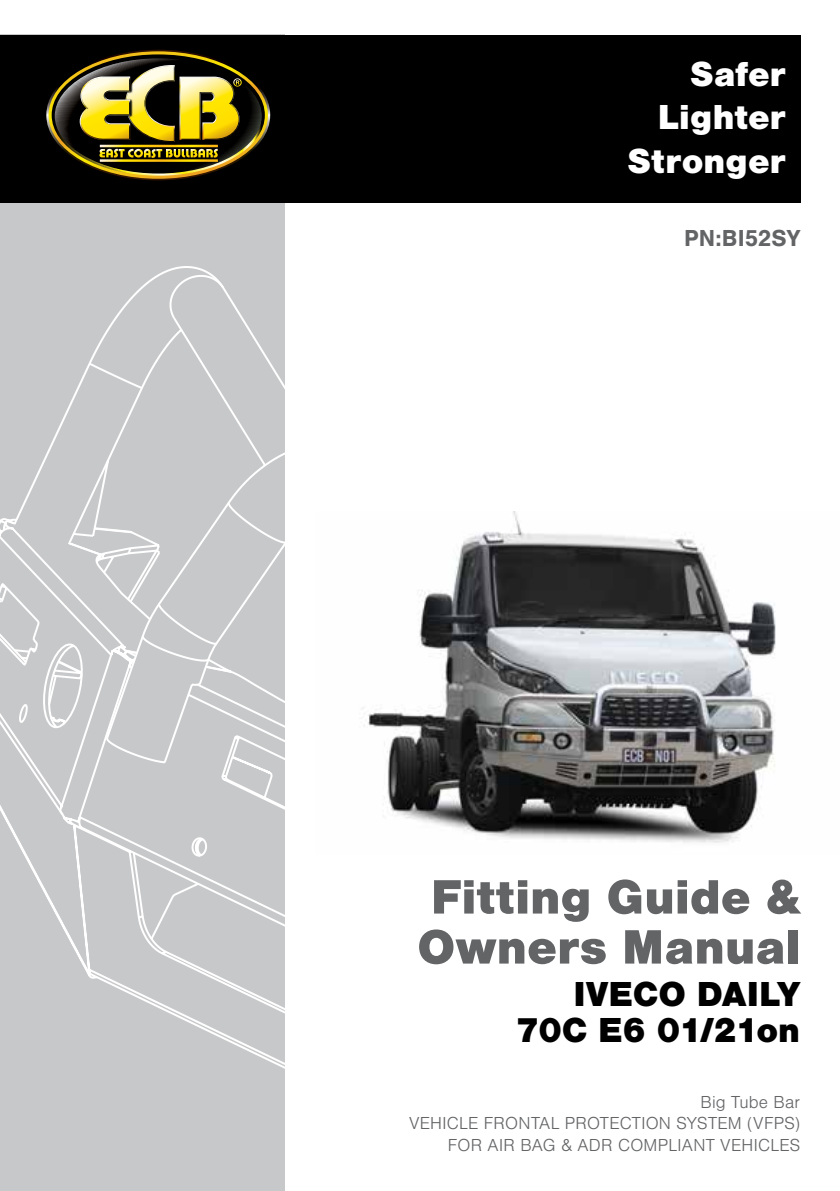
<style>
.page{position:relative;width:840px;height:1191px;background:#fff}
.page>*{position:absolute;margin:0;border:0;box-sizing:border-box;transform-origin:0 0}
.t1{font:900 50px/50px "Nimbus San";color:#636466}
.t2{font:900 36px/36px "Nimbus San";letter-spacing:-.005em;color:#000;text-align:right}
.t3{font:900 36px/43.2px "Nimbus San";color:#fff;text-align:right}
.t4{font:700 24px "Nimbus San";letter-spacing:-.005em;color:#636466}
.t5{font:300 18px/21.6px "Nimbus San";letter-spacing:.015em;color:#636466;text-align:right}
</style>
<div class="page">
<div style="left:0;top:34px;width:285px;height:1157px;background:#c7c8ca"></div>
<svg style="left:0;top:274px;width:285px;height:795px"></svg>
<img style="left:362px;top:511px;width:414px;height:332px">
<div style="left:0;top:35px;width:799px;height:167px;background:#000"></div>
<svg style="left:46px;top:50px;width:224px;height:130px"></svg>
<h2 class="t3" style="left:627px;top:53px;width:160px">Safer<br>Lighter<br>Stronger</h2>
<h3 class="t4" style="left:683px;top:225px;width:117px">PN:BI52SY</h3>
<h1 class="t1" style="left:417px;top:872px;width:384px">Fitting Guide &amp;<br>Owners Manual</h1>
<h2 class="t2" style="left:515px;top:976px;width:286px">IVECO DAILY<br>70C E6 01/21on</h2>
<p class="t5" style="left:409px;top:1091px;width:392px">Big Tube Bar<br>VEHICLE FRONTAL PROTECTION SYSTEM (VFPS)<br>FOR AIR BAG &amp; ADR COMPLIANT VEHICLES</p>
</div>
